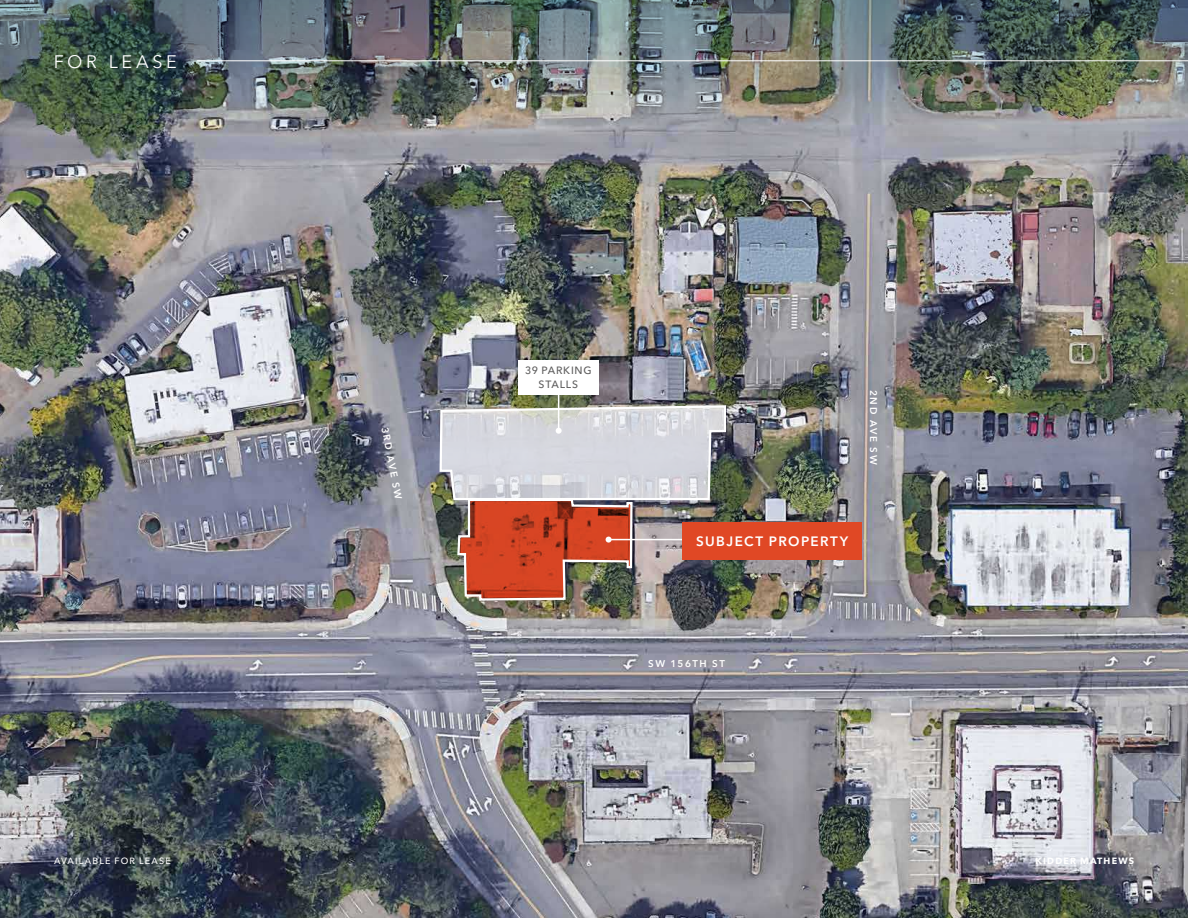
<style>
.page{position:relative;width:1188px;height:918px;background:#fff}
.page>*{position:absolute;margin:0;border:0;box-sizing:border-box;transform-origin:0 0}
.t1{font:18px "Avenir Next LT Pro";letter-spacing:.2em;color:#fff}
.Subject_Property_Label_-_White_2023{font:600 13.5px "Avenir Next LT Pro";letter-spacing:.105em;color:#fff}
.Other_Callout_Text_-_Ash_2023{font:500 10.5px/13.5px "Avenir Next LT Pro";letter-spacing:.075em;color:#5e5d5d;text-align:center}
.Street_Names_-_White_2023{font:600 9.75px "Avenir Next LT Pro";letter-spacing:.175em;color:#fff}
.t2{font:500 9px "Avenir Next LT Pro";letter-spacing:.13em;color:#fff}
.t3{font:700 9px "Avenir Next LT Pro";letter-spacing:.13em;color:#fff}
</style>
<div class="page">
<img style="left:0;top:181px;width:1188px;height:737px">
<img style="left:0;top:0;width:1188px;height:181px">
<hr style="left:558px;top:393px;width:1px;height:38px;background:#fff">
<div style="left:518px;top:360px;width:80px;height:35px;background:#fff"></div>
<img style="left:438px;top:404px;width:289px;height:198px">
<div style="left:683px;top:522px;width:179px;height:37px;background:#e04825"></div>
<hr style="left:197px;top:60px;width:991px;height:1px;background:#fff">
<h1 class="t1" style="left:54px;top:51px;width:125px">FOR LEASE</h1>
<p class="Street_Names_-_White_2023" style="left:391px;top:426px;width:75px;rotate:79deg">3RD AVE SW</p>
<p class="Other_Callout_Text_-_Ash_2023" style="left:525px;top:364px;width:68px">39 PARKING<br>STALLS</p>
<p class="Street_Names_-_White_2023" style="left:879px;top:390px;width:76px;rotate:90deg">2ND AVE SW</p>
<p class="Subject_Property_Label_-_White_2023" style="left:696px;top:533px;width:154px">SUBJECT PROPERTY</p>
<p class="Street_Names_-_White_2023" style="left:648px;top:658px;width:79px">SW 156TH ST</p>
<p class="t2" style="left:54px;top:855px;width:118px">AVAILABLE FOR LEASE</p>
<p class="t3" style="left:1036px;top:855px;width:100px">KIDDER MATHEWS</p>
</div>
